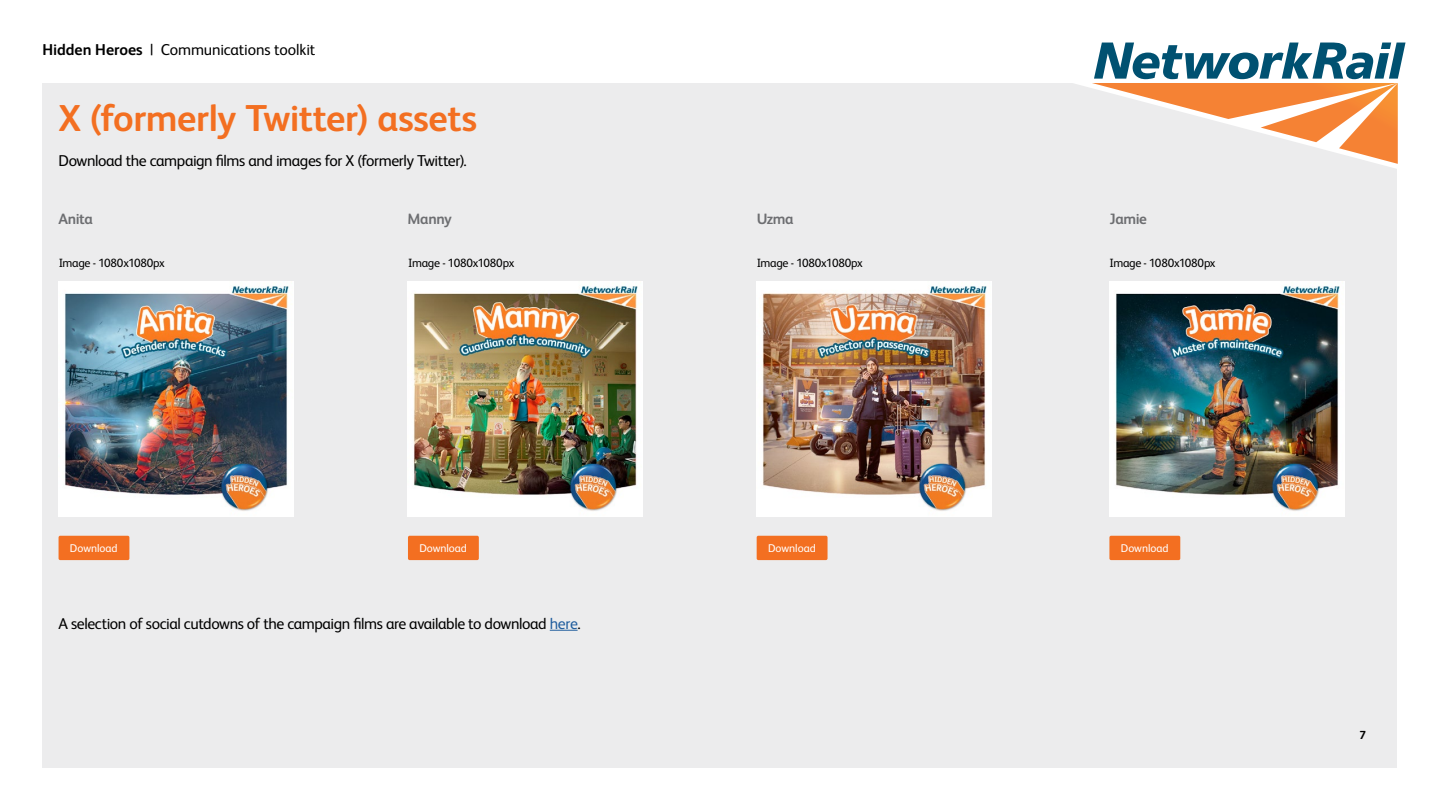
<style>
.page{position:relative;width:1440px;height:810px;background:#fff}
.page>*{position:absolute;margin:0;border:0;box-sizing:border-box;transform-origin:0 0}
.t1{font:700 37.5px "Network Rail Sans";letter-spacing:-.015em;color:#f36f21}
.t2{font:15.75px "Network Rail Sans";letter-spacing:-.025em;color:#000}
.t3{font:700 15px "Network Rail Sans";letter-spacing:-.03em;color:#6d6e71}
.t4{font:12px "Network Rail Sans";letter-spacing:-.025em;color:#000}
.t5{font:700 11.7px "Network Rail Sans";color:#000}
.t6{font:11.25px "Network Rail Sans";letter-spacing:-.005em;color:#fff}
.s1{font-weight:700}
.s2{color:#215e9e}
</style>
<div class="page">
<div style="left:43px;top:83px;width:1354px;height:684px;background:#ececed"></div>
<svg style="left:1075px;top:43px;width:331px;height:126px"></svg>
<img style="left:59px;top:282px;width:234px;height:235px">
<img style="left:408px;top:282px;width:234px;height:235px">
<img style="left:757px;top:282px;width:234px;height:235px">
<img style="left:1109px;top:282px;width:235px;height:235px">
<div style="left:59px;top:536px;width:70px;height:24px;background:#f36f21;border-radius:2px"></div>
<div style="left:408px;top:536px;width:71px;height:24px;background:#f36f21;border-radius:2px"></div>
<div style="left:757px;top:536px;width:71px;height:24px;background:#f36f21;border-radius:2px"></div>
<div style="left:1109px;top:536px;width:71px;height:24px;background:#f36f21;border-radius:2px"></div>
<svg style="left:550px;top:630px;width:28px;height:1px"></svg>
<p class="t2" style="left:43px;top:39px;width:274px"><span class="s1">Hidden Heroes</span> | Communications toolkit</p>
<h1 class="t1" style="left:58px;top:93px;width:420px">X (formerly Twitter) assets</h1>
<p class="t2" style="left:58px;top:150px;width:410px">Download the campaign films and images for X (formerly Twitter).</p>
<p class="t3" style="left:58px;top:209px;width:36px">Anita</p>
<p class="t3" style="left:408px;top:209px;width:46px">Manny</p>
<p class="t3" style="left:757px;top:209px;width:38px">Uzma</p>
<p class="t3" style="left:1109px;top:209px;width:39px">Jamie</p>
<p class="t4" style="left:59px;top:255px;width:108px">Image - 1080x1080px</p>
<p class="t4" style="left:408px;top:255px;width:108px">Image - 1080x1080px</p>
<p class="t4" style="left:757px;top:255px;width:108px">Image - 1080x1080px</p>
<p class="t4" style="left:1109px;top:255px;width:108px">Image - 1080x1080px</p>
<p class="t6" style="left:70px;top:541px;width:49px">Download</p>
<p class="t6" style="left:419px;top:541px;width:49px">Download</p>
<p class="t6" style="left:768px;top:541px;width:49px">Download</p>
<p class="t6" style="left:1121px;top:541px;width:49px">Download</p>
<p class="t2" style="left:58px;top:613px;width:524px">A selection of social cutdowns of the campaign films are available to download <span class="s2">here</span>.</p>
<p class="t5" style="left:1359px;top:728px;width:8px">7</p>
</div>
